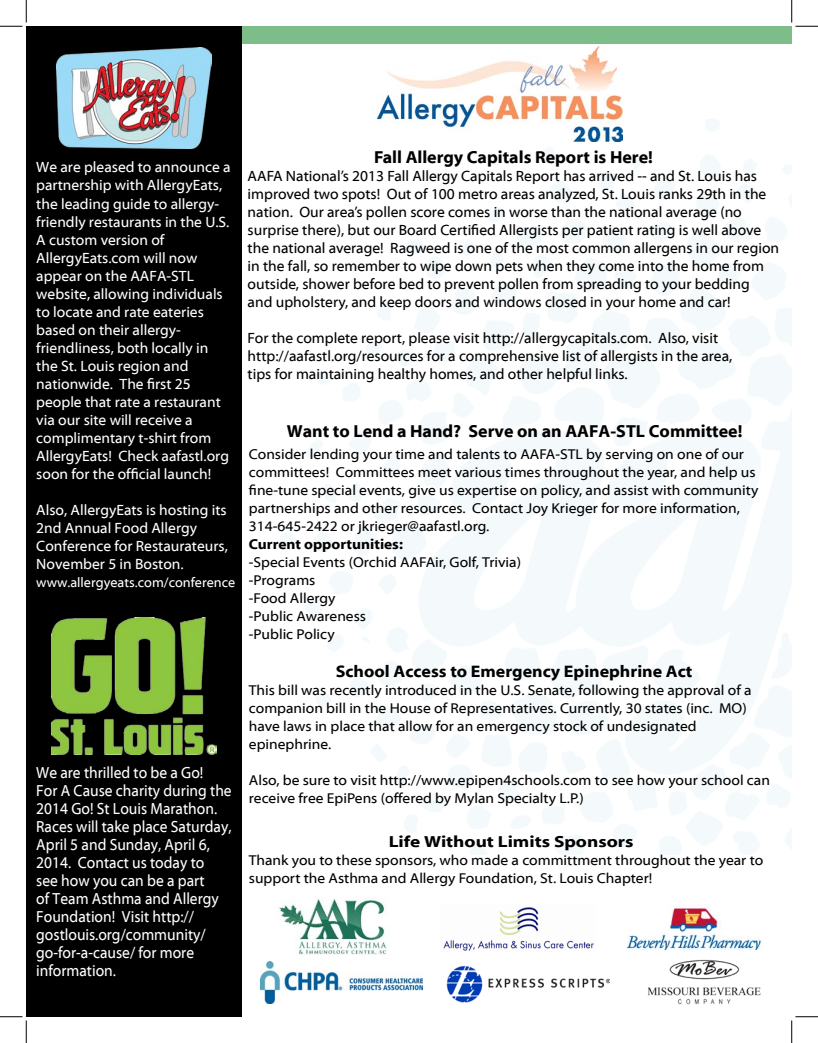
<style>
.page{position:relative;width:818px;height:1043px;background:#fff}
.page>*{position:absolute;margin:0;border:0;box-sizing:border-box;transform-origin:0 0}
.t1{font:700 17.5px "Myriad Web Pro";color:#000}
.t2{font:700 16.75px "Myriad Web Pro";color:#000;scale:1.04 1}
.t3{font:16.25px/18px "Myriad Web Pro";color:#fff;scale:.93 1}
.t4{font:700 16.12px "Myriad Web Pro";color:#000;scale:1.16 1}
.t5{font:15px/18px "Myriad Web Pro";color:#000}
.t6{font:15px/18px "Myriad Web Pro";color:#fff}
.t7{font:14.38px/18px "Myriad Web Pro";color:#000;scale:1.04 1}
.t8{font:700 14.38px "Myriad Web Pro";color:#000;scale:1.04 1}
.t9{font:13.75px "Myriad Web Pro";color:#fff}
</style>
<div class="page">
<img style="left:281px;top:119px;width:510px;height:735px">
<div style="left:232px;top:26px;width:559px;height:18px;background:#7dbd8a"></div>
<img style="left:627px;top:907px;width:134px;height:42px">
<img style="left:443px;top:907px;width:151px;height:44px">
<img style="left:260px;top:961px;width:163px;height:42px">
<img style="left:279px;top:899px;width:108px;height:55px">
<div style="left:26px;top:26px;width:215px;height:990px;background:#000"></div>
<img style="left:377px;top:46px;width:245px;height:95px">
<img style="left:647px;top:959px;width:114px;height:46px">
<img style="left:51px;top:618px;width:165px;height:137px">
<img style="left:56px;top:48px;width:155px;height:101px">
<img style="left:446px;top:965px;width:163px;height:37px">
<svg style="left:0;top:0;width:27px;height:27px"></svg>
<svg style="left:0;top:1016px;width:27px;height:26px"></svg>
<svg style="left:791px;top:0;width:27px;height:27px"></svg>
<svg style="left:791px;top:1016px;width:27px;height:26px"></svg>
<p class="t6" style="left:36px;top:159px;width:196px">We are pleased to announce a partnership with AllergyEats, the leading guide to allergy&shy;friendly restaurants in the U.S.<br>A custom version of<br>AllergyEats.com will now appear on the AAFA-STL website, allowing individuals to locate and rate eateries based on their allergy&shy;friendliness, both locally in the St. Louis region and nationwide. The first 25 people that rate a restaurant via our site will receive a complimentary t-shirt from<br>AllergyEats! Check aafastl.org soon for the official launch!</p>
<p class="t6" style="left:36px;top:501px;width:193px">Also, AllergyEats is hosting its<br>2nd Annual Food Allergy<br>Conference for Restaurateurs,<br>November 5 in Boston.</p>
<p class="t9" style="left:36px;top:574px;width:200px">www.allergyeats.com/conference</p>
<p class="t3" style="left:36px;top:764px;width:212px">We are thrilled to be a Go!<br>For A Cause charity during the<br>2014 Go! St Louis Marathon.<br>Races will take place Saturday,<br>April 5 and Sunday, April 6,<br>2014. Contact us today to<br>see how you can be a part<br>of Team Asthma and Allergy<br>Foundation! Visit http:// gostlouis.org/community/ go-for-a-cause/ for more information.</p>
<p class="t1" style="left:374px;top:148px;width:280px">Fall Allergy Capitals Report is Here!</p>
<p class="t5" style="left:248px;top:168px;width:533px">AAFA National’s 2013 Fall Allergy Capitals Report has arrived -- and St. Louis has improved two spots! Out of 100 metro areas analyzed, St. Louis ranks 29th in the nation. Our area’s pollen score comes in worse than the national average (no surprise there), but our Board Certified Allergists per patient rating is well above the national average! Ragweed is one of the most common allergens in our region in the fall, so remember to wipe down pets when they come into the home from outside, shower before bed to prevent pollen from spreading to your bedding<br>and upholstery, and keep doors and windows closed in your home and car!</p>
<p class="t5" style="left:248px;top:330px;width:486px">For the complete report, please visit http://allergycapitals.com. Also, visit http://aafastl.org/resources for a comprehensive list of allergists in the area, tips for maintaining healthy homes, and other helpful links.</p>
<p class="t1" style="left:287px;top:422px;width:457px">Want to Lend a Hand? Serve on an AAFA-STL Committee!</p>
<p class="t7" style="left:249px;top:445px;width:491px">Consider lending your time and talents to AAFA-STL by serving on one of our committees! Committees meet various times throughout the year, and help us fine-tune special events, give us expertise on policy, and assist with community partnerships and other resources. Contact Joy Krieger for more information, 314-645-2422 or jkrieger@aafastl.org.</p>
<p class="t8" style="left:249px;top:536px;width:150px">Current opportunities:</p>
<p class="t7" style="left:249px;top:553px;width:263px">-Special Events (Orchid AAFAir, Golf, Trivia) -Programs<br>-Food Allergy<br>-Public Awareness<br>-Public Policy</p>
<p class="t2" style="left:336px;top:662px;width:344px">School Access to Emergency Epinephrine Act</p>
<p class="t7" style="left:249px;top:682px;width:485px">This bill was recently introduced in the U.S. Senate, following the approval of a companion bill in the House of Representatives. Currently, 30 states (inc. MO) have laws in place that allow for an emergency stock of undesignated epinephrine.</p>
<p class="t7" style="left:249px;top:772px;width:502px">Also, be sure to visit http://www.epipen4schools.com to see how your school can receive free EpiPens (offered by Mylan Specialty L.P.)</p>
<p class="t4" style="left:388px;top:832px;width:212px">Life Without Limits Sponsors</p>
<p class="t7" style="left:249px;top:851px;width:496px">Thank you to these sponsors, who made a committment throughout the year to support the Asthma and Allergy Foundation, St. Louis Chapter!</p>
</div>
